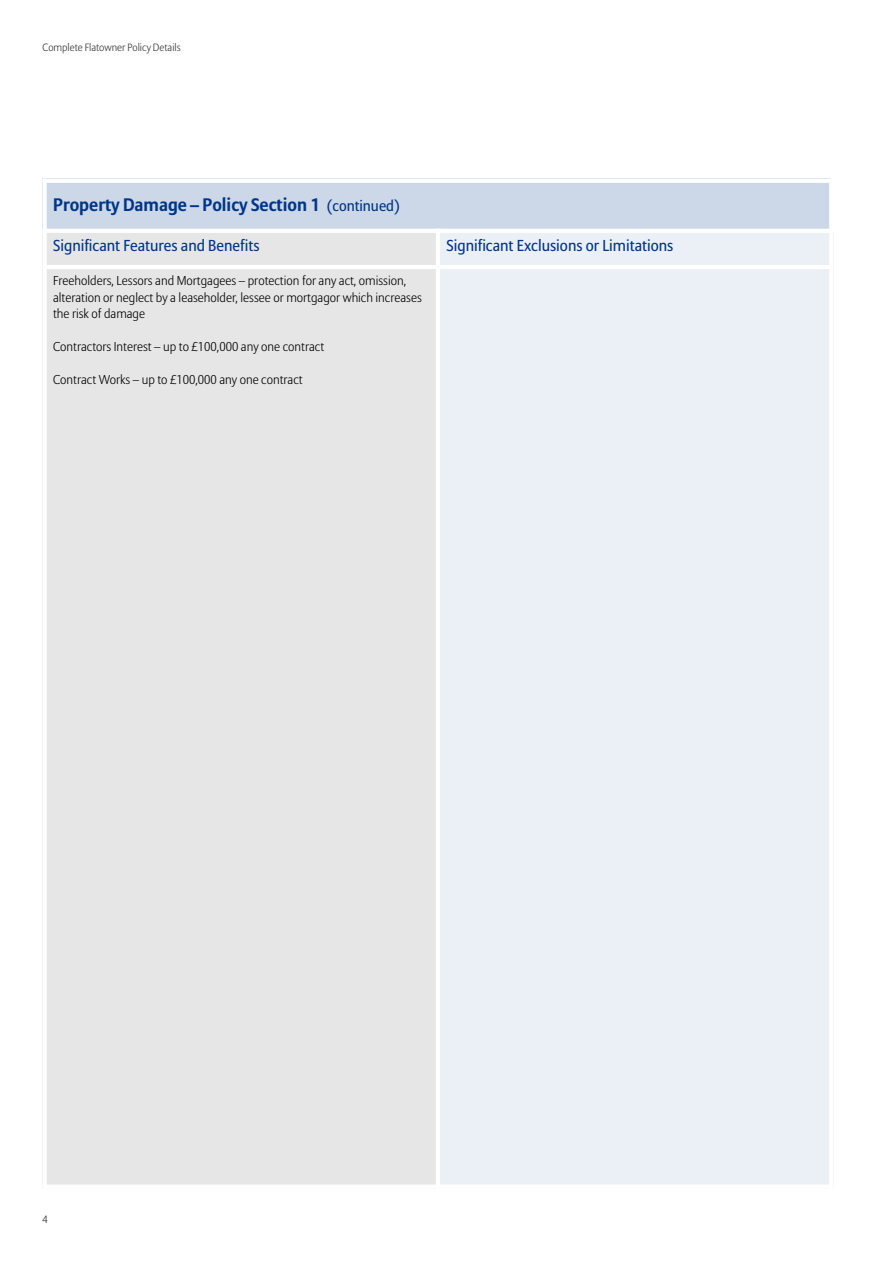
<style>
.page{position:relative;width:893px;height:1263px;background:#fff}
.page>*{position:absolute;margin:0;border:0;box-sizing:border-box;transform-origin:0 0}
.t1{font:700 18px "Allianz Sans";color:#003689}
.t2{font:15.75px "Allianz Sans";color:#003689}
.t3{font:300 12.75px/16.5px "Allianz Sans";color:#000}
.t4{font:300 10.5px "Allianz Sans";color:#333}
.s1{font-weight:400;font-size:15px}
</style>
<div class="page">
<div style="left:43px;top:179px;width:788px;height:52px;background:#ccd7e8"></div>
<div style="left:43px;top:231px;width:395px;height:36px;background:#e6e6e6"></div>
<div style="left:438px;top:231px;width:395px;height:36px;background:#ebeff6"></div>
<div style="left:43px;top:267px;width:395px;height:922px;background:#e6e6e6"></div>
<div style="left:438px;top:267px;width:395px;height:922px;background:#ebeff6"></div>
<hr style="left:43px;top:179px;width:4px;height:1010px;background:#fff">
<hr style="left:436px;top:229px;width:4px;height:960px;background:#fff">
<hr style="left:829px;top:179px;width:4px;height:1010px;background:#fff">
<hr style="left:43px;top:179px;width:790px;height:4px;background:#fff">
<hr style="left:43px;top:229px;width:790px;height:4px;background:#fff">
<hr style="left:43px;top:265px;width:790px;height:4px;background:#fff">
<div style="left:43px;top:1184px;width:790px;height:5px;background:#fff"></div>
<p class="t4" style="left:43px;top:43px;width:140px">Complete Flatowner Policy Details</p>
<h1 class="t1" style="left:53px;top:197px;width:348px">Property Damage – Policy Section 1 <span class="s1">(continued)</span></h1>
<p class="t2" style="left:53px;top:239px;width:208px">Significant Features and Benefits</p>
<p class="t2" style="left:446px;top:239px;width:228px">Significant Exclusions or Limitations</p>
<p class="t3" style="left:53px;top:274px;width:370px">Freeholders, Lessors and Mortgagees – protection for any act, omission, alteration or neglect by a leaseholder, lessee or mortgagor which increases the risk of damage</p>
<p class="t3" style="left:53px;top:340px;width:272px">Contractors Interest – up to £100,000 any one contract</p>
<p class="t3" style="left:53px;top:373px;width:251px">Contract Works – up to £100,000 any one contract</p>
<p class="t4" style="left:43px;top:1215px;width:7px">4</p>
</div>
